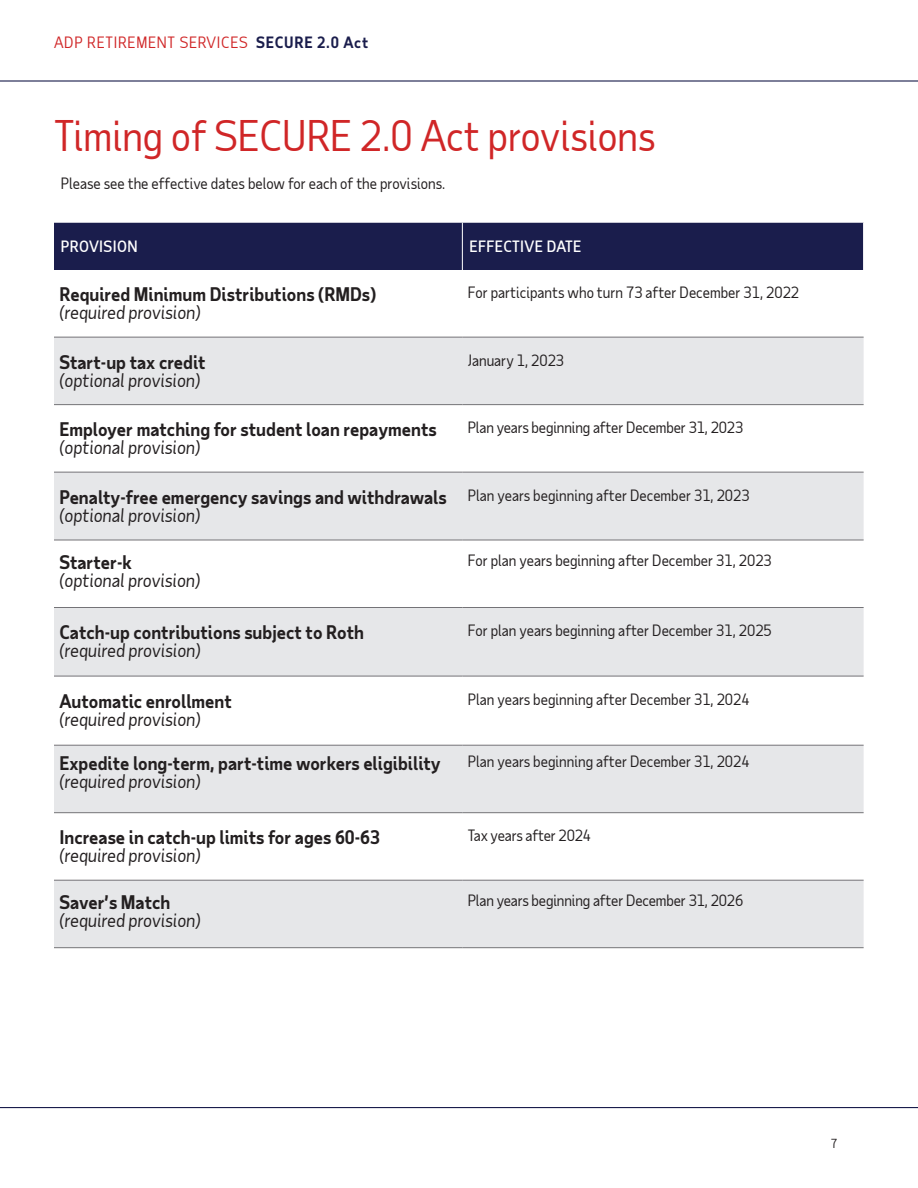
<style>
.page{position:relative;width:918px;height:1188px;background:#fff}
.page>*{position:absolute;margin:0;border:0;box-sizing:border-box;transform-origin:0 0}
._2019_-_Headlines{font:40.5px "Taub Sans";color:#d02627}
.t1{font:700 18px/18px "Taub Sans";color:#231f20}
.t2{font:italic 18px/18px "Taub Sans";color:#231f20}
._2019_-_Body_Copy{font:15px "Taub Sans";color:#231f20}
._2019_-_ADP_SPS_Eyebrow_Front_COVER{font:15px "Taub Sans";letter-spacing:.05em;color:#d02627}
._2019_-_Body_Copy-2{font:500 15px "Taub Sans";letter-spacing:.025em;color:#fff}
._2019_-_Source___Footer{font:12px "Taub Sans";color:#231f20}
.s1{font-weight:700;color:#1a1d4c}
.s2{font-weight:400;font-style:italic}
.s3{font-weight:700;font-style:normal}
</style>
<div class="page">
<hr style="left:0;top:80px;width:918px;height:2px;background:#1a1d4c">
<hr style="left:0;top:1107px;width:918px;height:1px;background:#1a1d4c">
<div style="left:54px;top:223px;width:809px;height:47px;background:#1a1d4c"></div>
<svg style="left:54px;top:338px;width:810px;height:609px;fill:#e6e7e9"></svg>
<hr style="left:462px;top:223px;width:1px;height:47px;background:#fff">
<hr style="left:54px;top:404px;width:408px;height:1px;background:#747377">
<hr style="left:462px;top:404px;width:402px;height:1px;background:#747377">
<hr style="left:54px;top:472px;width:408px;height:1px;background:#747377">
<hr style="left:462px;top:472px;width:402px;height:1px;background:#747377">
<hr style="left:54px;top:607px;width:408px;height:1px;background:#747377">
<hr style="left:462px;top:607px;width:402px;height:1px;background:#747377">
<hr style="left:54px;top:676px;width:408px;height:1px;background:#747377">
<hr style="left:462px;top:676px;width:402px;height:1px;background:#747377">
<hr style="left:54px;top:745px;width:408px;height:1px;background:#747377">
<hr style="left:462px;top:745px;width:402px;height:1px;background:#747377">
<hr style="left:54px;top:812px;width:408px;height:1px;background:#747377">
<hr style="left:462px;top:812px;width:402px;height:1px;background:#747377">
<hr style="left:54px;top:540px;width:408px;height:1px;background:#747377">
<hr style="left:54px;top:880px;width:408px;height:1px;background:#747377">
<hr style="left:462px;top:540px;width:402px;height:1px;background:#747377">
<hr style="left:462px;top:880px;width:402px;height:1px;background:#747377">
<hr style="left:54px;top:337px;width:408px;height:1px;background:#747377">
<hr style="left:54px;top:947px;width:408px;height:1px;background:#747377">
<hr style="left:462px;top:337px;width:402px;height:1px;background:#747377">
<hr style="left:462px;top:947px;width:402px;height:1px;background:#747377">
<p class="_2019_-_ADP_SPS_Eyebrow_Front_COVER" style="left:54px;top:33px;width:316px">ADP RETIREMENT SERVICES <span class="s1">SECURE 2.0 Act</span></p>
<p class="_2019_-_Headlines" style="left:54px;top:110px;width:603px">Timing of SECURE 2.0 Act provisions</p>
<p class="_2019_-_Body_Copy" style="left:61px;top:174px;width:386px">Please see the effective dates below for each of the provisions.</p>
<p class="_2019_-_Body_Copy-2" style="left:61px;top:237px;width:78px">PROVISION</p>
<p class="_2019_-_Body_Copy-2" style="left:470px;top:237px;width:114px">EFFECTIVE DATE</p>
<p class="t1" style="left:59px;top:285px;width:318px">Required Minimum Distributions (RMDs) <span class="s2">(required provision)</span></p>
<p class="_2019_-_Body_Copy" style="left:468px;top:283px;width:333px">For participants who turn 73 after December 31, 2022</p>
<p class="t2" style="left:59px;top:353px;width:148px"><span class="s3">Start-up tax credit </span>(optional provision)</p>
<p class="_2019_-_Body_Copy" style="left:468px;top:350px;width:98px">January 1, 2023</p>
<p class="t1" style="left:59px;top:420px;width:379px">Employer matching for student loan repayments <span class="s2">(optional provision)</span></p>
<p class="_2019_-_Body_Copy" style="left:468px;top:418px;width:277px">Plan years beginning after December 31, 2023</p>
<p class="t1" style="left:59px;top:487px;width:389px">Penalty-free emergency savings and withdrawals <span class="s2">(optional provision)</span></p>
<p class="_2019_-_Body_Copy" style="left:468px;top:485px;width:283px">Plan years beginning after December 31, 2023</p>
<p class="t2" style="left:59px;top:553px;width:143px"><span class="s3">Starter-k </span>(optional provision)</p>
<p class="_2019_-_Body_Copy" style="left:468px;top:551px;width:306px">For plan years beginning after December 31, 2023</p>
<p class="t1" style="left:59px;top:623px;width:306px">Catch-up contributions subject to Roth <span class="s2">(required provision)</span></p>
<p class="_2019_-_Body_Copy" style="left:468px;top:621px;width:306px">For plan years beginning after December 31, 2025</p>
<p class="t1" style="left:59px;top:691px;width:174px">Automatic enrollment <span class="s2">(required provision)</span></p>
<p class="_2019_-_Body_Copy" style="left:468px;top:689px;width:283px">Plan years beginning after December 31, 2024</p>
<p class="t1" style="left:59px;top:754px;width:383px">Expedite long-term, part-time workers eligibility <span class="s2">(required provision)</span></p>
<p class="_2019_-_Body_Copy" style="left:468px;top:752px;width:283px">Plan years beginning after December 31, 2024</p>
<p class="t1" style="left:59px;top:828px;width:322px">Increase in catch-up limits for ages 60-63 <span class="s2">(required provision)</span></p>
<p class="_2019_-_Body_Copy" style="left:468px;top:826px;width:125px">Tax years after 2024</p>
<p class="t2" style="left:59px;top:893px;width:143px"><span class="s3">Saver’s Match </span>(required provision)</p>
<p class="_2019_-_Body_Copy" style="left:468px;top:891px;width:277px">Plan years beginning after December 31, 2026</p>
<p class="_2019_-_Source___Footer" style="left:831px;top:1135px;width:8px">7</p>
</div>
